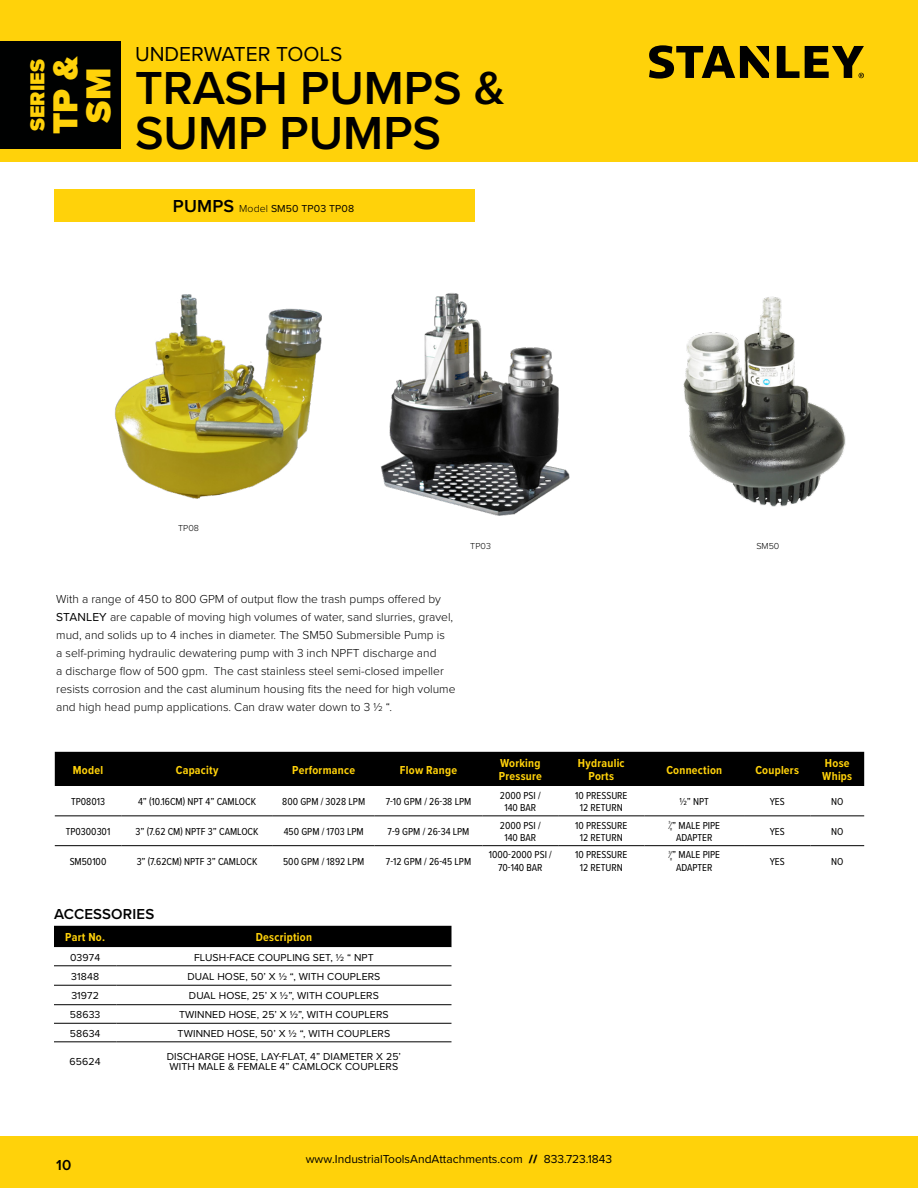
<style>
.page{position:relative;width:918px;height:1188px;background:#fff}
.page>*{position:absolute;margin:0;border:0;box-sizing:border-box;transform-origin:0 0}
.t1{font:600 48px/45px "Proxima Nova";color:#000}
.t2{font:900 36px/33px "Proxima Nova";color:#ffd20a;text-align:center}
.t3{font:21px "Proxima Nova";color:#000101}
.t4{font:900 21px "Proxima Nova";letter-spacing:.005em;color:#ffd20a}
.t5{font:600 15px "Proxima Nova";letter-spacing:.01em;color:#000}
.t6{font:300 12px/18px "Proxima Nova";color:#000}
.t7{font:700 12px/12.8px "Proxima Nova Cond";letter-spacing:.02em;color:#ffd20a}
.t8{font:12px "Proxima Nova";color:#000}
.t9{font:10.5px/12.6px "Proxima Nova Cond";color:#000;text-align:center}
.t10{font:10.5px/10.5px "Proxima Nova";letter-spacing:.01em;color:#000}
.t11{font:10.5px "Proxima Nova Cond";color:#000101}
.t12{font:300 9px "Proxima Nova";color:#000}
.s1{font-weight:600;font-size:18px}
.s2{font-weight:300}
.s3{font-weight:400}
.s4{font-weight:900}
</style>
<div class="page">
<div style="left:0;top:1136px;width:918px;height:52px;background:#ffd20a"></div>
<div style="left:0;top:0;width:918px;height:162px;background:#ffd20a"></div>
<div style="left:0;top:42px;width:122px;height:107px;background:#000101"></div>
<svg style="left:649px;top:45px;width:215px;height:34px"></svg>
<img style="left:115px;top:294px;width:194px;height:205px">
<div style="left:55px;top:752px;width:809px;height:34px;background:#000"></div>
<svg style="left:55px;top:816px;width:809px;height:31px"></svg>
<hr style="left:55px;top:815px;width:66px;height:1px;background:#000">
<hr style="left:121px;top:815px;width:152px;height:1px;background:#000">
<hr style="left:273px;top:815px;width:102px;height:1px;background:#000">
<hr style="left:375px;top:815px;width:108px;height:1px;background:#000">
<hr style="left:483px;top:815px;width:75px;height:1px;background:#000">
<hr style="left:558px;top:815px;width:87px;height:1px;background:#000">
<hr style="left:645px;top:815px;width:99px;height:1px;background:#000">
<hr style="left:744px;top:815px;width:66px;height:1px;background:#000">
<hr style="left:810px;top:815px;width:54px;height:1px;background:#000">
<hr style="left:55px;top:845px;width:66px;height:1px;background:#000">
<hr style="left:121px;top:845px;width:152px;height:1px;background:#000">
<hr style="left:273px;top:845px;width:102px;height:1px;background:#000">
<hr style="left:375px;top:845px;width:108px;height:1px;background:#000">
<hr style="left:483px;top:845px;width:75px;height:1px;background:#000">
<hr style="left:558px;top:845px;width:87px;height:1px;background:#000">
<hr style="left:645px;top:845px;width:99px;height:1px;background:#000">
<hr style="left:744px;top:845px;width:66px;height:1px;background:#000">
<hr style="left:810px;top:845px;width:54px;height:1px;background:#000">
<div style="left:54px;top:926px;width:398px;height:21px;background:#000"></div>
<svg style="left:54px;top:947px;width:398px;height:96px"></svg>
<hr style="left:54px;top:965px;width:62px;height:1px;background:#000">
<hr style="left:116px;top:965px;width:336px;height:1px;background:#000">
<hr style="left:54px;top:985px;width:62px;height:1px;background:#000">
<hr style="left:116px;top:985px;width:336px;height:1px;background:#000">
<hr style="left:54px;top:1004px;width:62px;height:1px;background:#000">
<hr style="left:116px;top:1004px;width:336px;height:1px;background:#000">
<hr style="left:54px;top:1023px;width:62px;height:1px;background:#000">
<hr style="left:116px;top:1023px;width:336px;height:1px;background:#000">
<hr style="left:54px;top:1041px;width:62px;height:1px;background:#000">
<hr style="left:116px;top:1041px;width:336px;height:1px;background:#000">
<img style="left:309px;top:293px;width:261px;height:223px">
<img style="left:683px;top:296px;width:163px;height:211px">
<div style="left:54px;top:189px;width:421px;height:33px;background:#ffd20a"></div>
<h3 class="t4" style="left:22px;top:131px;width:74px;rotate:-90deg">SERIES</h3>
<h2 class="t2" style="left:49px;top:134px;width:79px;rotate:-90deg">TP &amp;<br>SM</h2>
<h3 class="t3" style="left:135px;top:38px;width:209px">UNDERWATER TOOLS</h3>
<h1 class="t1" style="left:135px;top:65px;width:371px">TRASH PUMPS &amp;<br>SUMP PUMPS</h1>
<p class="t10" style="left:173px;top:203px;width:183px"><span class="s1">PUMPS</span> <span class="s2">Model</span> SM50 TP03 TP08</p>
<p class="t12" style="left:178px;top:522px;width:22px">TP08</p>
<p class="t12" style="left:470px;top:539px;width:22px">TP03</p>
<p class="t12" style="left:756px;top:539px;width:25px">SM50</p>
<p class="t6" style="left:56px;top:590px;width:401px">With a range of 450 to 800 GPM of output flow the trash pumps offered by <span class="s3">STANLEY</span> are capable of moving high volumes of water, sand slurries, gravel, mud, and solids up to 4 inches in diameter. The SM50 Submersible Pump is<br>a self-priming hydraulic dewatering pump with 3 inch NPFT discharge and<br>a discharge flow of 500 gpm. The cast stainless steel semi-closed impeller resists corrosion and the cast aluminum housing fits the need for high volume and high head pump applications. Can draw water down to 3 ½ “.</p>
<p class="t7" style="left:73px;top:763px;width:32px">Model</p>
<p class="t7" style="left:176px;top:763px;width:44px">Capacity</p>
<p class="t7" style="left:292px;top:763px;width:64px">Performance</p>
<p class="t7" style="left:400px;top:763px;width:59px">Flow Range</p>
<p class="t7" style="left:499px;top:757px;width:45px">Working<br>Pressure</p>
<p class="t7" style="left:578px;top:757px;width:48px;text-align:center">Hydraulic<br>Ports</p>
<p class="t7" style="left:666px;top:763px;width:57px">Connection</p>
<p class="t7" style="left:755px;top:763px;width:45px">Couplers</p>
<p class="t7" style="left:822px;top:757px;width:31px">Hose<br>Whips</p>
<p class="t11" style="left:71px;top:794px;width:35px">TP08013</p>
<p class="t9" style="left:138px;top:795px;width:120px">4” (10.16CM) NPT 4” CAMLOCK</p>
<p class="t9" style="left:282px;top:795px;width:84px">800 GPM / 3028 LPM</p>
<p class="t9" style="left:386px;top:795px;width:87px">7-10 GPM / 26-38 LPM</p>
<p class="t9" style="left:500px;top:789px;width:42px">2000 PSI /<br>140 BAR</p>
<p class="t9" style="left:575px;top:789px;width:54px">10 PRESSURE<br>12 RETURN</p>
<p class="t9" style="left:680px;top:795px;width:31px">1/2” NPT</p>
<p class="t9" style="left:770px;top:795px;width:17px">YES</p>
<p class="t9" style="left:831px;top:795px;width:14px">NO</p>
<p class="t11" style="left:66px;top:824px;width:46px">TP0300301</p>
<p class="t9" style="left:136px;top:825px;width:125px">3” (7.62 CM) NPTF 3” CAMLOCK</p>
<p class="t9" style="left:284px;top:825px;width:81px">450 GPM / 1703 LPM</p>
<p class="t9" style="left:388px;top:825px;width:83px">7-9 GPM / 26-34 LPM</p>
<p class="t9" style="left:500px;top:818px;width:42px">2000 PSI /<br>140 BAR</p>
<p class="t9" style="left:575px;top:818px;width:54px">10 PRESSURE<br>12 RETURN</p>
<p class="t9" style="left:669px;top:818px;width:53px"><sup>3</sup>/<sub>8</sub>” MALE PIPE<br>ADAPTER</p>
<p class="t9" style="left:770px;top:825px;width:17px">YES</p>
<p class="t9" style="left:831px;top:825px;width:14px">NO</p>
<p class="t11" style="left:70px;top:854px;width:38px">SM50100</p>
<p class="t9" style="left:137px;top:855px;width:122px">3” (7.62CM) NPTF 3” CAMLOCK</p>
<p class="t9" style="left:283px;top:855px;width:83px">500 GPM / 1892 LPM</p>
<p class="t9" style="left:386px;top:855px;width:87px">7-12 GPM / 26-45 LPM</p>
<p class="t9" style="left:489px;top:848px;width:64px">1000-2000 PSI /<br>70-140 BAR</p>
<p class="t9" style="left:575px;top:848px;width:54px">10 PRESSURE<br>12 RETURN</p>
<p class="t9" style="left:669px;top:848px;width:53px"><sup>3</sup>/<sub>8</sub>” MALE PIPE<br>ADAPTER</p>
<p class="t9" style="left:770px;top:855px;width:17px">YES</p>
<p class="t9" style="left:831px;top:855px;width:14px">NO</p>
<p class="t5" style="left:54px;top:903px;width:102px">ACCESSORIES</p>
<p class="t7" style="left:65px;top:931px;width:41px">Part No.</p>
<p class="t7" style="left:256px;top:931px;width:58px">Description</p>
<p class="t10" style="left:70px;top:951px;width:32px">03974</p>
<p class="t10" style="left:194px;top:951px;width:181px">FLUSH-FACE COUPLING SET, ½ “ NPT</p>
<p class="t10" style="left:71px;top:970px;width:29px">31848</p>
<p class="t10" style="left:187px;top:970px;width:194px">DUAL HOSE, 50’ X ½ “, WITH COUPLERS</p>
<p class="t10" style="left:71px;top:990px;width:29px">31972</p>
<p class="t10" style="left:189px;top:990px;width:191px">DUAL HOSE, 25’ X ½”, WITH COUPLERS</p>
<p class="t10" style="left:70px;top:1009px;width:32px">58633</p>
<p class="t10" style="left:179px;top:1009px;width:211px">TWINNED HOSE, 25’ X ½”, WITH COUPLERS</p>
<p class="t10" style="left:70px;top:1027px;width:32px">58634</p>
<p class="t10" style="left:178px;top:1027px;width:214px">TWINNED HOSE, 50’ X ½ “, WITH COUPLERS</p>
<p class="t10" style="left:70px;top:1056px;width:33px">65624</p>
<p class="t10" style="left:167px;top:1051px;width:236px">DISCHARGE HOSE, LAY-FLAT, 4” DIAMETER X 25’<br>WITH MALE &amp; FEMALE 4” CAMLOCK COUPLERS</p>
<p class="t5" style="left:56px;top:1154px;width:17px">10</p>
<p class="t8" style="left:306px;top:1150px;width:308px">www.IndustrialToolsAndAttachments.com <span class="s4">//</span> 833.723.1843</p>
</div>
